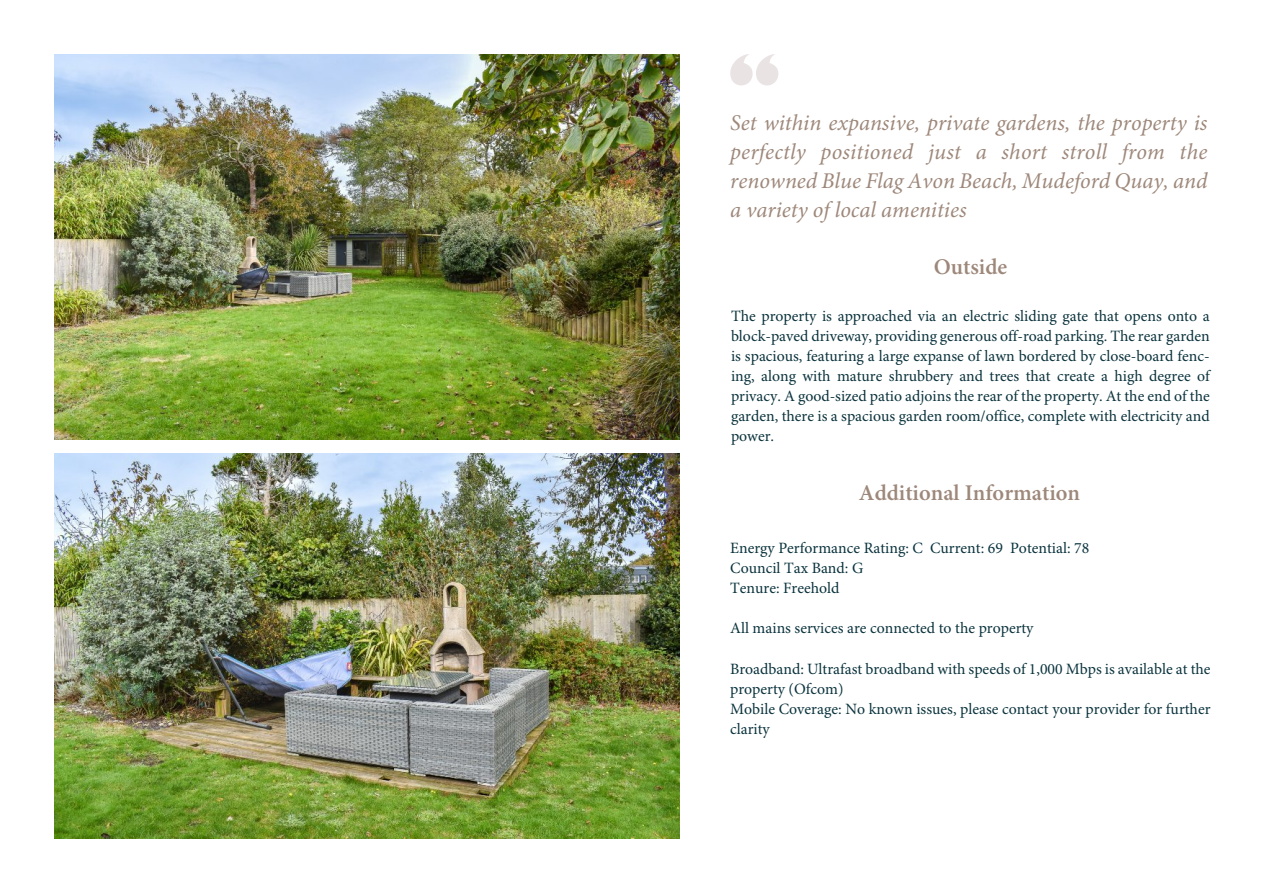
<style>
.page{position:relative;width:1263px;height:893px;background:#fff}
.page>*{position:absolute;margin:0;border:0;box-sizing:border-box;transform-origin:0 0}
.t1{font:italic 22.5px/28.8px "Minion Pro";color:#9e887b;text-align:justify}
.t2{font:600 22.5px "Minion Pro";color:#9e887b}
.t3{font:15.75px/20.1px "Minion Pro";color:#0b333d;text-align:justify}
.t4{font:15.75px/20.1px "Minion Pro";color:#0b343e}
</style>
<div class="page">
<img style="left:54px;top:54px;width:625px;height:386px">
<img style="left:54px;top:453px;width:625px;height:386px">
<svg style="left:730px;top:54px;width:48px;height:31px"></svg>
<h1 class="t1" style="left:730px;top:111px;width:479px">Set within expansive, private gardens, the property is perfectly positioned just a short stroll from the renowned Blue Flag Avon Beach, Mudeford Quay, and a variety of local amenities</h1>
<h1 class="t2" style="left:934px;top:257px;width:75px">Outside</h1>
<p class="t3" style="left:731px;top:307px;width:480px">The property is approached via an electric sliding gate that opens onto a block-paved driveway, providing generous off-road parking. The rear garden is spacious, featuring a large expanse of lawn bordered by close-board fenc&shy;ing, along with mature shrubbery and trees that create a high degree of privacy. A good-sized patio adjoins the rear of the property. At the end of the garden, there is a spacious garden room/office, complete with electricity and power.</p>
<h1 class="t2" style="left:859px;top:483px;width:223px">Additional Information</h1>
<p class="t4" style="left:730px;top:539px;width:360px">Energy Performance Rating: C Current: 69 Potential: 78<br>Council Tax Band: G<br>Tenure: Freehold</p>
<p class="t4" style="left:730px;top:620px;width:305px">All mains services are connected to the property</p>
<p class="t4" style="left:730px;top:660px;width:482px">Broadband: Ultrafast broadband with speeds of 1,000 Mbps is available at the property (Ofcom)<br>Mobile Coverage: No known issues, please contact your provider for further clarity</p>
</div>
